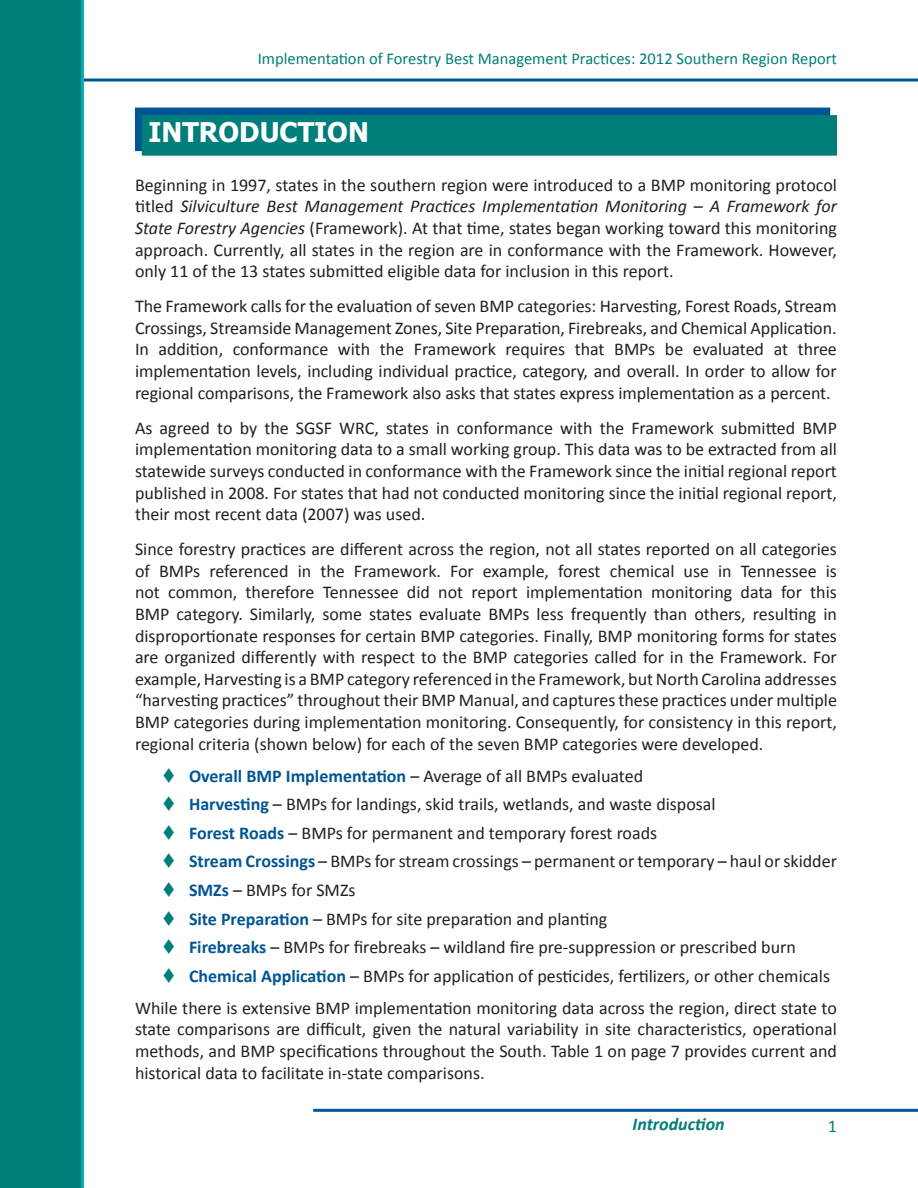
<style>
.page{position:relative;width:918px;height:1188px;background:#fff}
.page>*{position:absolute;margin:0;border:0;box-sizing:border-box;transform-origin:0 0}
.t1{font:700 27px "Tahoma";color:#fff}
.t2{font:18px/21.6px "Calibri";color:#231f20;text-align:justify}
.t3{font:italic 700 18px "Calibri";color:#007e7a}
.t4{font:18px "Calibri";color:#007e7a}
.t5{font:16.5px "Calibri";color:#007e7a}
.s1{font-style:italic}
.s2{font-weight:700;color:#005595}
</style>
<div class="page">
<hr style="left:0;top:79px;width:918px;height:3px;background:#005595">
<hr style="left:313px;top:1109px;width:605px;height:3px;background:#005595">
<svg style="left:80px;top:0;width:4px;height:1188px;background:#00a4a2"></svg>
<div style="left:0;top:0;width:80px;height:1188px;background:#007e7a"></div>
<div style="left:135px;top:108px;width:695px;height:43px;background:#005595"></div>
<div style="left:142px;top:115px;width:695px;height:41px;background:#007e7a"></div>
<p class="t5" style="left:258px;top:49px;width:581px">Implementation of Forestry Best Management Practices: 2012 Southern Region Report</p>
<h1 class="t1" style="left:148px;top:113px;width:222px">INTRODUCTION</h1>
<p class="t2" style="left:135px;top:173px;width:704px">Beginning in 1997, states in the southern region were introduced to a BMP monitoring protocol titled <span class="s1">Silviculture Best Management Practices Implementation Monitoring – A Framework for State Forestry Agencies</span> (Framework). At that time, states began working toward this monitoring approach. Currently, all states in the region are in conformance with the Framework. However, only 11 of the 13 states submitted eligible data for inclusion in this report.</p>
<p class="t2" style="left:135px;top:295px;width:703px">The Framework calls for the evaluation of seven BMP categories: Harvesting, Forest Roads, Stream Crossings, Streamside Management Zones, Site Preparation, Firebreaks, and Chemical Application.<br>In addition, conformance with the Framework requires that BMPs be evaluated at three implementation levels, including individual practice, category, and overall. In order to allow for regional comparisons, the Framework also asks that states express implementation as a percent.</p>
<p class="t2" style="left:135px;top:416px;width:704px">As agreed to by the SGSF WRC, states in conformance with the Framework submitted BMP implementation monitoring data to a small working group. This data was to be extracted from all statewide surveys conducted in conformance with the Framework since the initial regional report published in 2008. For states that had not conducted monitoring since the initial regional report, their most recent data (2007) was used.</p>
<p class="t2" style="left:135px;top:538px;width:704px">Since forestry practices are different across the region, not all states reported on all categories of BMPs referenced in the Framework. For example, forest chemical use in Tennessee is not common, therefore Tennessee did not report implementation monitoring data for this BMP category. Similarly, some states evaluate BMPs less frequently than others, resulting in disproportionate responses for certain BMP categories. Finally, BMP monitoring forms for states are organized differently with respect to the BMP categories called for in the Framework. For example, Harvesting is a BMP category referenced in the Framework, but North Carolina addresses “harvesting practices” throughout their BMP Manual, and captures these practices under multiple BMP categories during implementation monitoring. Consequently, for consistency in this report, regional criteria (shown below) for each of the seven BMP categories were developed.</p>
<p class="t2" style="left:189px;top:760px;width:649px;line-height:28.7px;text-align:left"><span class="s2">Overall BMP Implementation</span> – Average of all BMPs evaluated<br><span class="s2">Harvesting</span> – BMPs for landings, skid trails, wetlands, and waste disposal<br><span class="s2">Forest Roads</span> – BMPs for permanent and temporary forest roads<br><span class="s2">Stream Crossings</span> – BMPs for stream crossings – permanent or temporary – haul or skidder <span class="s2">SMZs</span> – BMPs for SMZs<br><span class="s2">Site Preparation</span> – BMPs for site preparation and planting<br><span class="s2">Firebreaks</span> – BMPs for firebreaks – wildland fire pre-suppression or prescribed burn <span class="s2">Chemical Application</span> – BMPs for application of pesticides, fertilizers, or other chemicals</p>
<p class="t2" style="left:135px;top:996px;width:704px">While there is extensive BMP implementation monitoring data across the region, direct state to state comparisons are difficult, given the natural variability in site characteristics, operational methods, and BMP specifications throughout the South. Table 1 on page 7 provides current and historical data to facilitate in-state comparisons.</p>
<p class="t3" style="left:633px;top:1113px;width:94px">Introduction</p>
<p class="t4" style="left:828px;top:1115px;width:11px">1</p>
</div>
